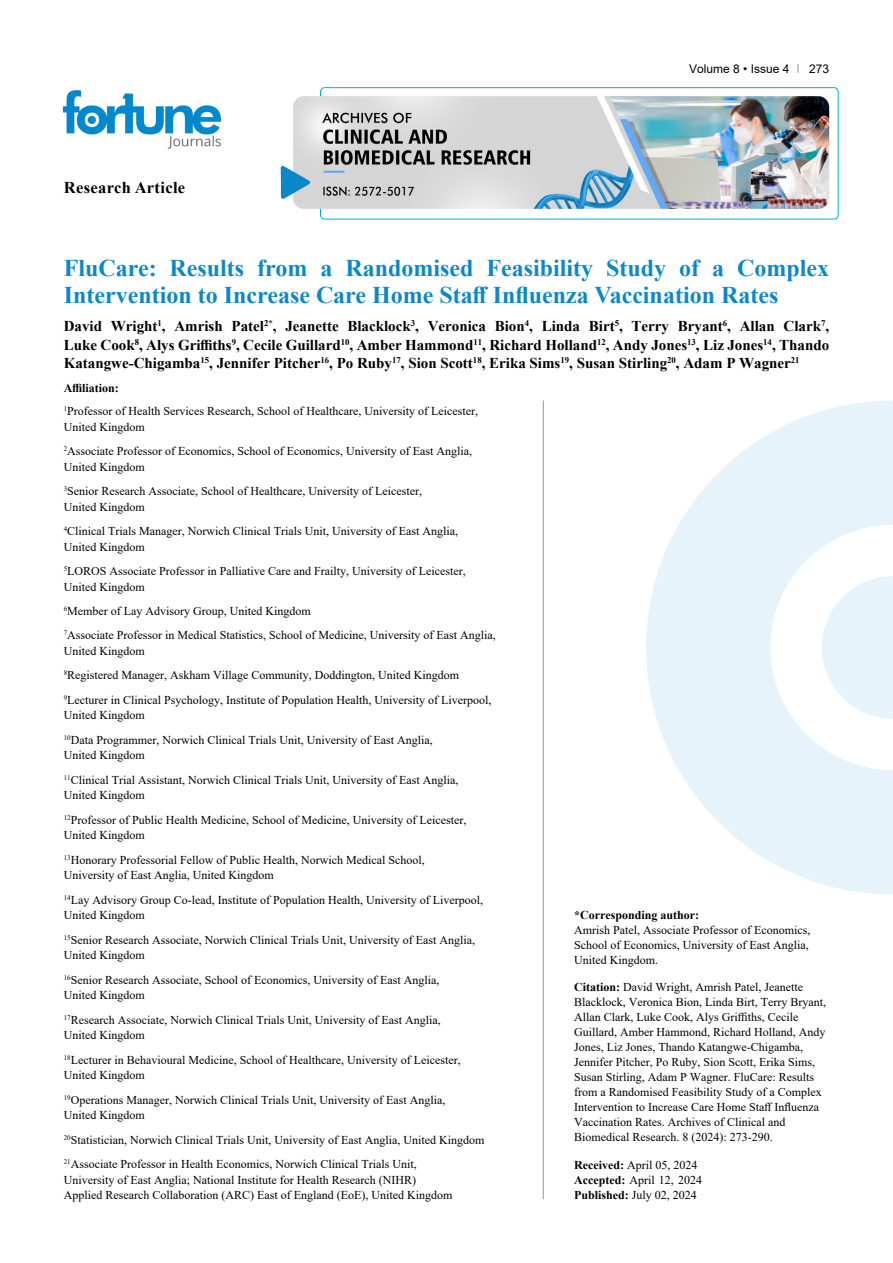
<style>
.page{position:relative;width:893px;height:1263px;background:#fff}
.page>*{position:absolute;margin:0;border:0;box-sizing:border-box;transform-origin:0 0}
.t1{font:700 24px/27px "Times New Roman";color:#0a88ca}
.t2{font:700 16.5px "Times New Roman";letter-spacing:.02em;color:#000}
.t3{font:700 15px/18.5px "Times New Roman";color:#000;text-align:justify}
.t4{font:12px/24.3px "Times New Roman";color:#000}
.t5{font:700 12px "Times New Roman";color:#000}
.t6{font:12px "Arial";color:#000}
.s1{font-weight:700}
</style>
<div class="page">
<div style="left:320px;top:87px;width:518px;height:132px;border:1px solid #00aeef;border-radius:4px"></div>
<img style="left:64px;top:90px;width:157px;height:59px">
<img style="left:293px;top:96px;width:536px;height:113px">
<svg style="left:281px;top:166px;width:29px;height:33px"></svg>
<hr style="left:543px;top:400px;width:1px;height:799px;background:#939598">
<svg style="left:646px;top:400px;width:247px;height:494px;fill:#e6f3fa"></svg>
<svg style="left:822px;top:576px;width:71px;height:143px"></svg>
<h2 class="t2" style="left:64px;top:175px;width:123px">Research Article</h2>
<p class="t6" style="left:689px;top:60px;width:102px">Volume 8 • Issue 4</p>
<p class="t6" style="left:809px;top:60px;width:22px">273</p>
<h1 class="t1" style="left:64px;top:254px;width:767px">FluCare: Results from a Randomised Feasibility Study of a Complex<br>Intervention to Increase Care Home Staff Influenza Vaccination Rates</h1>
<p class="t3" style="left:64px;top:316px;width:767px">David Wright<sup>1</sup>, Amrish Patel<sup>2*</sup>, Jeanette Blacklock<sup>3</sup>, Veronica Bion<sup>4</sup>, Linda Birt<sup>5</sup>, Terry Bryant<sup>6</sup>, Allan Clark<sup>7</sup>, Luke Cook<sup>8</sup>, Alys Griffiths<sup>9</sup>, Cecile Guillard<sup>10</sup>, Amber Hammond<sup>11</sup>, Richard Holland<sup>12</sup>, Andy Jones<sup>13</sup>, Liz Jones<sup>14</sup>, Thando Katangwe-Chigamba<sup>15</sup>, Jennifer Pitcher<sup>16</sup>, Po Ruby<sup>17</sup>, Sion Scott<sup>18</sup>, Erika Sims<sup>19</sup>, Susan Stirling<sup>20</sup>, Adam P Wagner<sup>21</sup></p>
<p class="t4" style="left:64px;top:375px;width:416px;line-height:23.5px"><span class="s1">Affiliation:<br></span><sup>1</sup>Professor of Health Services Research, School of Healthcare, University of Leicester,</p>
<p class="t4" style="left:64px;top:414px;width:410px">United Kingdom<br><sup>2</sup>Associate Professor of Economics, School of Economics, University of East Anglia,</p>
<p class="t4" style="left:64px;top:454px;width:360px">United Kingdom<br><sup>3</sup>Senior Research Associate, School of Healthcare, University of Leicester,</p>
<p class="t4" style="left:64px;top:494px;width:396px">United Kingdom<br><sup>4</sup>Clinical Trials Manager, Norwich Clinical Trials Unit, University of East Anglia,</p>
<p class="t4" style="left:64px;top:534px;width:404px">United Kingdom<br><sup>5</sup>LOROS Associate Professor in Palliative Care and Frailty, University of Leicester,</p>
<p class="t4" style="left:64px;top:574px;width:434px">United Kingdom<br><sup>6</sup>Member of Lay Advisory Group, United Kingdom<br><sup>7</sup>Associate Professor in Medical Statistics, School of Medicine, University of East Anglia,</p>
<p class="t4" style="left:64px;top:638px;width:429px">United Kingdom<br><sup>8</sup>Registered Manager, Askham Village Community, Doddington, United Kingdom<br><sup>9</sup>Lecturer in Clinical Psychology, Institute of Population Health, University of Liverpool,</p>
<p class="t4" style="left:64px;top:703px;width:370px">United Kingdom<br><sup>10</sup>Data Programmer, Norwich Clinical Trials Unit, University of East Anglia,</p>
<p class="t4" style="left:64px;top:743px;width:396px">United Kingdom<br><sup>11</sup>Clinical Trial Assistant, Norwich Clinical Trials Unit, University of East Anglia,</p>
<p class="t4" style="left:64px;top:783px;width:404px">United Kingdom<br><sup>12</sup>Professor of Public Health Medicine, School of Medicine, University of Leicester,</p>
<p class="t4" style="left:64px;top:823px;width:362px">United Kingdom<br><sup>13</sup>Honorary Professorial Fellow of Public Health, Norwich Medical School,</p>
<p class="t4" style="left:64px;top:863px;width:421px">University of East Anglia, United Kingdom<br><sup>14</sup>Lay Advisory Group Co-lead, Institute of Population Health, University of Liverpool,</p>
<p class="t4" style="left:64px;top:903px;width:413px">United Kingdom<br><sup>15</sup>Senior Research Associate, Norwich Clinical Trials Unit, University of East Anglia,</p>
<p class="t4" style="left:64px;top:943px;width:377px">United Kingdom<br><sup>16</sup>Senior Research Associate, School of Economics, University of East Anglia,</p>
<p class="t4" style="left:64px;top:983px;width:378px">United Kingdom<br><sup>17</sup>Research Associate, Norwich Clinical Trials Unit, University of East Anglia,</p>
<p class="t4" style="left:64px;top:1023px;width:398px">United Kingdom<br><sup>18</sup>Lecturer in Behavioural Medicine, School of Healthcare, University of Leicester,</p>
<p class="t4" style="left:64px;top:1063px;width:383px">United Kingdom<br><sup>19</sup>Operations Manager, Norwich Clinical Trials Unit, University of East Anglia,</p>
<p class="t4" style="left:64px;top:1103px;width:422px">United Kingdom<br><sup>20</sup>Statistician, Norwich Clinical Trials Unit, University of East Anglia, United Kingdom<br><sup>21</sup>Associate Professor in Health Economics, Norwich Clinical Trials Unit,</p>
<p class="t4" style="left:64px;top:1171px;width:390px;line-height:15.8px">University of East Anglia; National Institute for Health Research (NIHR)<br>Applied Research Collaboration (ARC) East of England (EoE), United Kingdom</p>
<p class="t5" style="left:574px;top:906px;width:127px">*Corresponding author:</p>
<p class="t4" style="left:574px;top:922px;width:238px;line-height:15px">Amrish Patel, Associate Professor of Economics,<br>School of Economics, University of East Anglia,<br>United Kingdom.</p>
<p class="t4" style="left:574px;top:979px;width:253px;line-height:15px"><span class="s1">Citation:</span> David Wright, Amrish Patel, Jeanette Blacklock, Veronica Bion, Linda Birt, Terry Bryant, Allan Clark, Luke Cook, Alys Griffiths, Cecile Guillard, Amber Hammond, Richard Holland, Andy Jones, Liz Jones, Thando Katangwe-Chigamba, Jennifer Pitcher, Po Ruby, Sion Scott, Erika Sims, Susan Stirling, Adam P Wagner. FluCare: Results from a Randomised Feasibility Study of a Complex Intervention to Increase Care Home Staff Influenza Vaccination Rates. Archives of Clinical and Biomedical Research. 8 (2024): 273-290.</p>
<p class="t4" style="left:574px;top:1157px;width:130px;line-height:15px"><span class="s1">Received:</span> April 05, 2024<br><span class="s1">Accepted:</span> April 12, 2024<br><span class="s1">Published:</span> July 02, 2024</p>
</div>
